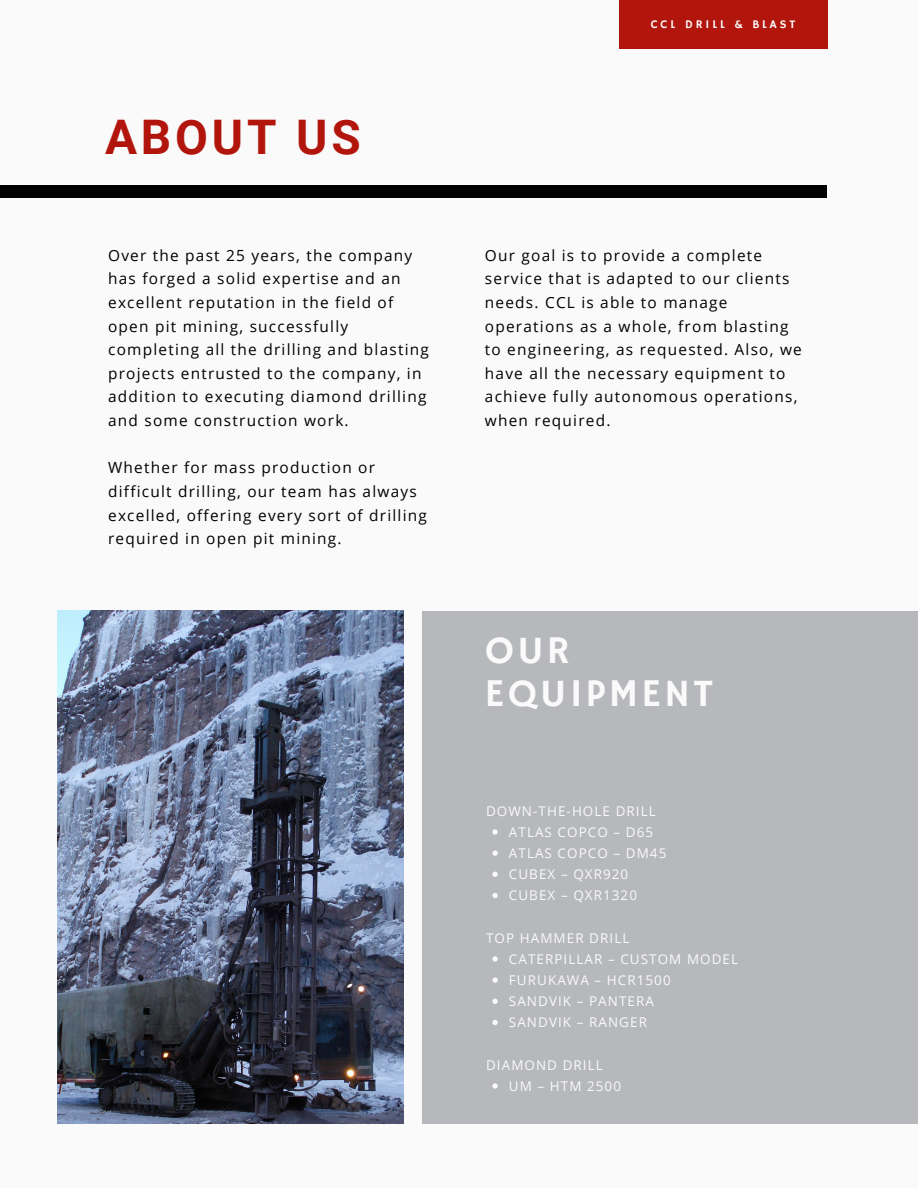
<style>
.page{position:relative;width:918px;height:1188px;background:#fafafa}
.page>*{position:absolute;margin:0;border:0;box-sizing:border-box;transform-origin:0 0}
.t1{font:700 47.7px "Roboto";letter-spacing:.08em;color:#b2150b}
.t2{font:39.3px "Hammersmith One";letter-spacing:.08em;color:#fafafa}
.t3{font:15.45px/23.7px "Open Sans";letter-spacing:.08em;color:#000}
.t4{font:13.5px "Open Sans";letter-spacing:.08em;color:#fafafa}
.t5{font:11.7px "Hammersmith One";letter-spacing:.25em;color:#fafafa}
</style>
<div class="page">
<div style="left:0;top:185px;width:826px;height:13px;background:#000"></div>
<div style="left:423px;top:611px;width:495px;height:513px;background:#b7b8bc"></div>
<div style="left:619px;top:0;width:208px;height:48px;background:#b2150b"></div>
<img style="left:58px;top:611px;width:345px;height:513px">
<svg style="left:492px;top:829px;width:6px;height:6px"></svg>
<svg style="left:492px;top:851px;width:6px;height:5px"></svg>
<svg style="left:492px;top:872px;width:6px;height:5px"></svg>
<svg style="left:492px;top:893px;width:6px;height:5px"></svg>
<svg style="left:492px;top:956px;width:6px;height:6px"></svg>
<svg style="left:492px;top:978px;width:6px;height:5px"></svg>
<svg style="left:492px;top:999px;width:6px;height:5px"></svg>
<svg style="left:492px;top:1020px;width:6px;height:5px"></svg>
<svg style="left:492px;top:1083px;width:6px;height:6px"></svg>
<p class="t1" style="left:105px;top:110px;width:257px">ABOUT US</p>
<p class="t3" style="left:108px;top:243px;width:322px">Over the past 25 years, the company has forged a solid expertise and an excellent reputation in the field of open pit mining, successfully completing all the drilling and blasting projects entrusted to the company, in addition to executing diamond drilling and some construction work.</p>
<p class="t3" style="left:108px;top:455px;width:320px">Whether for mass production or difficult drilling, our team has always excelled, offering every sort of drilling required in open pit mining.</p>
<p class="t5" style="left:651px;top:17px;width:146px">CCL DRILL &amp; BLAST</p>
<p class="t3" style="left:485px;top:243px;width:318px">Our goal is to provide a complete service that is adapted to our clients needs. CCL is able to manage operations as a whole, from blasting to engineering, as requested. Also, we have all the necessary equipment to achieve fully autonomous operations, when required.</p>
<p class="t2" style="left:485px;top:628px;width:86px">OUR</p>
<p class="t2" style="left:485px;top:671px;width:230px">EQUIPMENT</p>
<p class="t4" style="left:486px;top:801px;width:171px">DOWN-THE-HOLE DRILL</p>
<p class="t4" style="left:509px;top:822px;width:146px">ATLAS COPCO – D65</p>
<p class="t4" style="left:509px;top:843px;width:159px">ATLAS COPCO – DM45</p>
<p class="t4" style="left:509px;top:865px;width:121px">CUBEX – QXR920</p>
<p class="t4" style="left:509px;top:886px;width:130px">CUBEX – QXR1320</p>
<p class="t4" style="left:486px;top:928px;width:145px">TOP HAMMER DRILL</p>
<p class="t4" style="left:509px;top:949px;width:231px">CATERPILLAR – CUSTOM MODEL</p>
<p class="t4" style="left:509px;top:970px;width:163px">FURUKAWA – HCR1500</p>
<p class="t4" style="left:509px;top:992px;width:147px">SANDVIK – PANTERA</p>
<p class="t4" style="left:509px;top:1013px;width:140px">SANDVIK – RANGER</p>
<p class="t4" style="left:486px;top:1055px;width:118px">DIAMOND DRILL</p>
<p class="t4" style="left:509px;top:1076px;width:114px">UM – HTM 2500</p>
</div>
